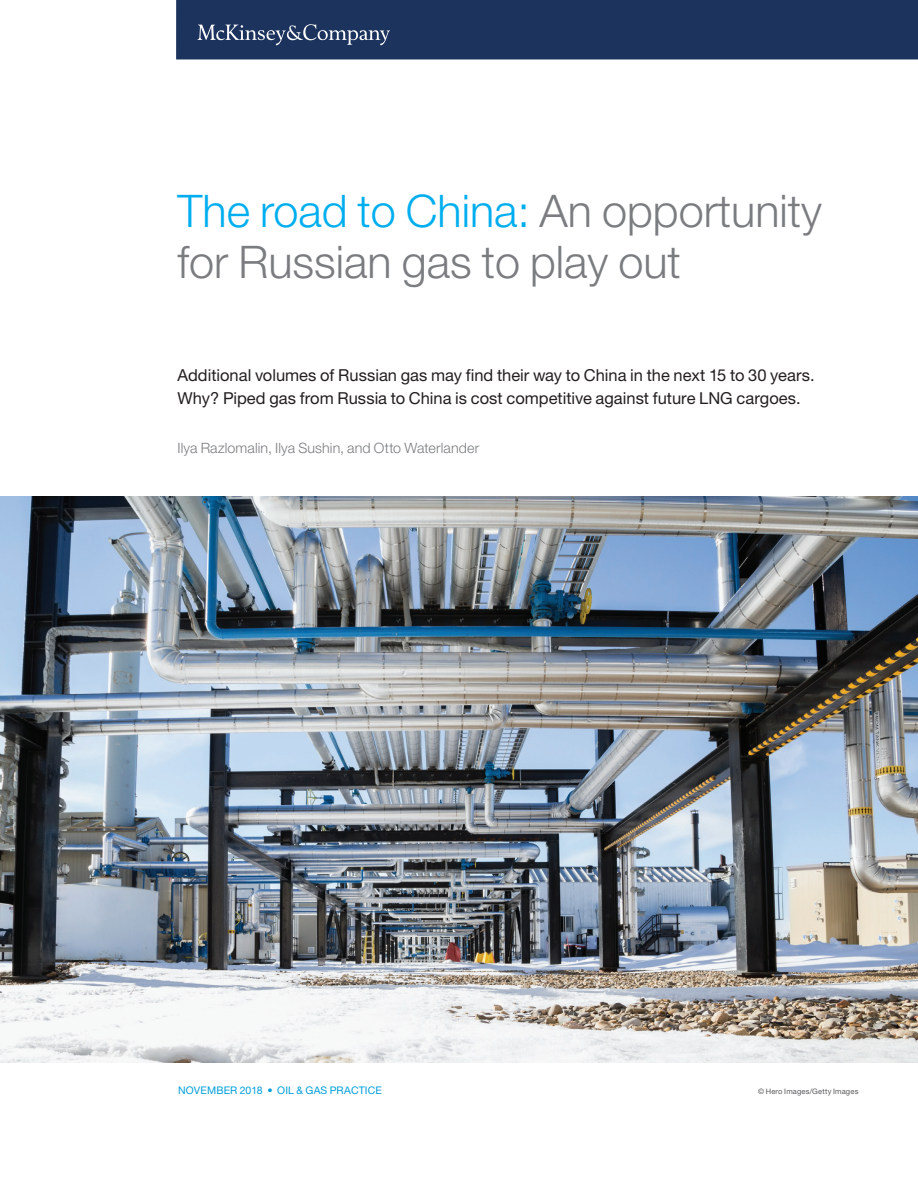
<style>
.page{position:relative;width:918px;height:1188px;background:#fff}
.page>*{position:absolute;margin:0;border:0;box-sizing:border-box;transform-origin:0 0}
.t1{font:300 45px/51px "Helvetica Neue LT Std";color:#7a7c7f}
.t2{font:16.5px/22.5px "Helvetica Neue LT Std";color:#231f20}
.t3{font:300 14.25px "Helvetica Neue LT Std";letter-spacing:.01em;color:#7a7c7f}
.t4{font:10.5px "Helvetica Neue LT Std";letter-spacing:.015em;color:#009fda}
.t5{font:7.5px "Helvetica Neue LT Std";letter-spacing:.025em;color:#57585a}
.s1{color:#00aeef}
</style>
<div class="page">
<div style="left:176px;top:0;width:742px;height:59px;background:#1c335e"></div>
<svg style="left:197px;top:24px;width:193px;height:21px"></svg>
<img style="left:0;top:497px;width:918px;height:566px">
<h1 class="t1" style="left:178px;top:185px;width:646px"><span class="s1">The road to China:</span> An opportunity for Russian gas to play out</h1>
<p class="t2" style="left:178px;top:364px;width:639px">Additional volumes of Russian gas may find their way to China in the next 15 to 30 years.<br>Why? Piped gas from Russia to China is cost competitive against future LNG cargoes.</p>
<p class="t3" style="left:178px;top:439px;width:303px">Ilya Razlomalin, Ilya Sushin, and Otto Waterlander</p>
<p class="t4" style="left:178px;top:1084px;width:205px">NOVEMBER 2018 • OIL &amp; GAS PRACTICE</p>
<p class="t5" style="left:758px;top:1087px;width:102px">© Hero Images/Getty Images</p>
</div>
